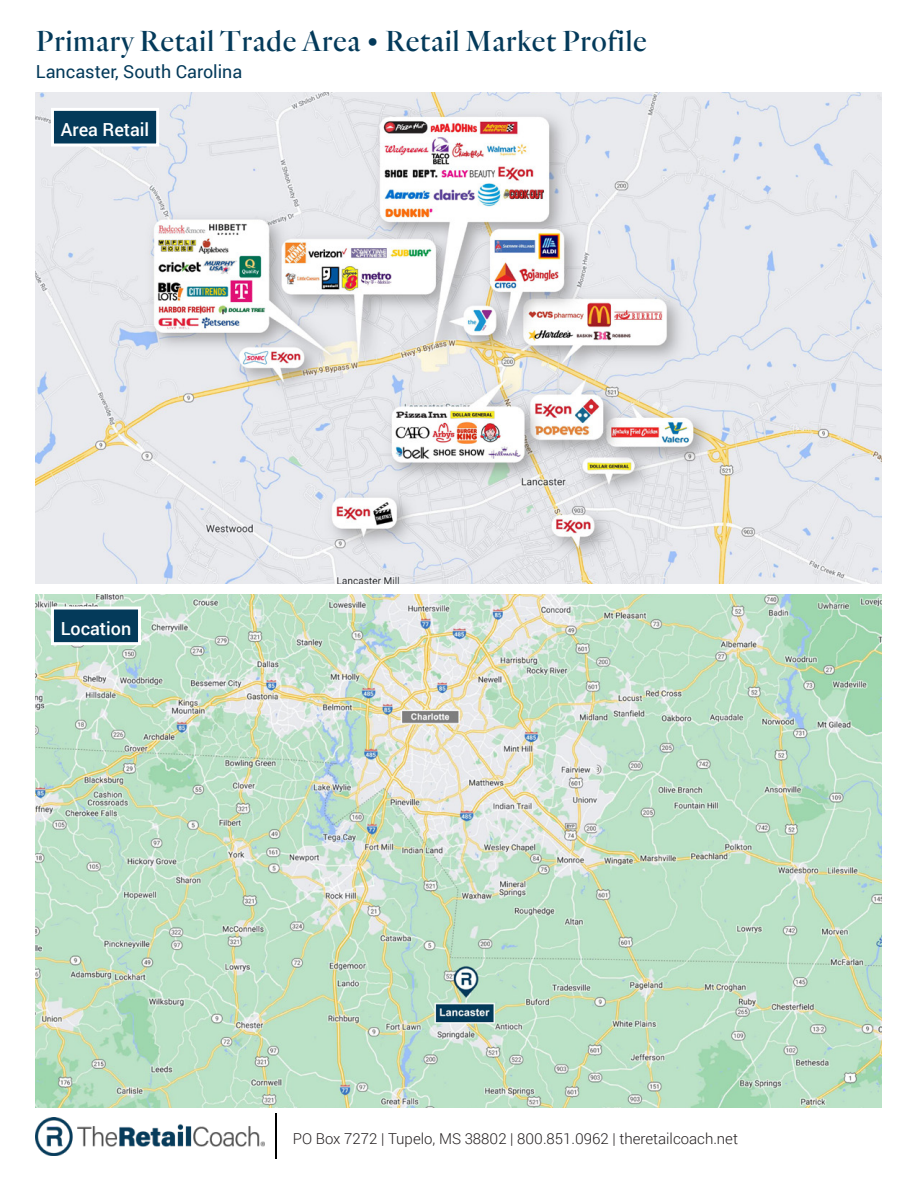
<style>
.page{position:relative;width:918px;height:1188px;background:#fff}
.page>*{position:absolute;margin:0;border:0;box-sizing:border-box;transform-origin:0 0}
.BlueTitles{font:30px "TRC Quarto Regular";letter-spacing:.025em;color:#043a5a}
.BlueTitles-2{font:18px "Roboto";color:#043a5a}
.t1{font:500 18px "Roboto";color:#fff}
.t2{font:300 15px "Roboto";color:#231f20}
</style>
<div class="page">
<img style="left:36px;top:1118px;width:228px;height:37px">
<img style="left:275px;top:1114px;width:1px;height:45px">
<img style="left:36px;top:93px;width:846px;height:490px">
<img style="left:36px;top:594px;width:846px;height:514px">
<div style="left:52px;top:109px;width:106px;height:36px;background:#043a5a"></div>
<div style="left:51px;top:108px;width:108px;height:39px;border:3px solid #fff"></div>
<div style="left:52px;top:608px;width:88px;height:36px;background:#043a5a"></div>
<div style="left:51px;top:607px;width:90px;height:38px;border:3px solid #fff"></div>
<p class="BlueTitles" style="left:36px;top:23px;width:612px">Primary Retail Trade Area • Retail Market Profile</p>
<p class="BlueTitles-2" style="left:36px;top:59px;width:208px">Lancaster, South Carolina</p>
<p class="t1" style="left:61px;top:117px;width:90px">Area Retail</p>
<p class="t1" style="left:61px;top:616px;width:72px">Location</p>
<p class="t2" style="left:293px;top:1129px;width:447px">PO Box 7272 | Tupelo, MS 38802 | 800.851.0962 | theretailcoach.net</p>
</div>
